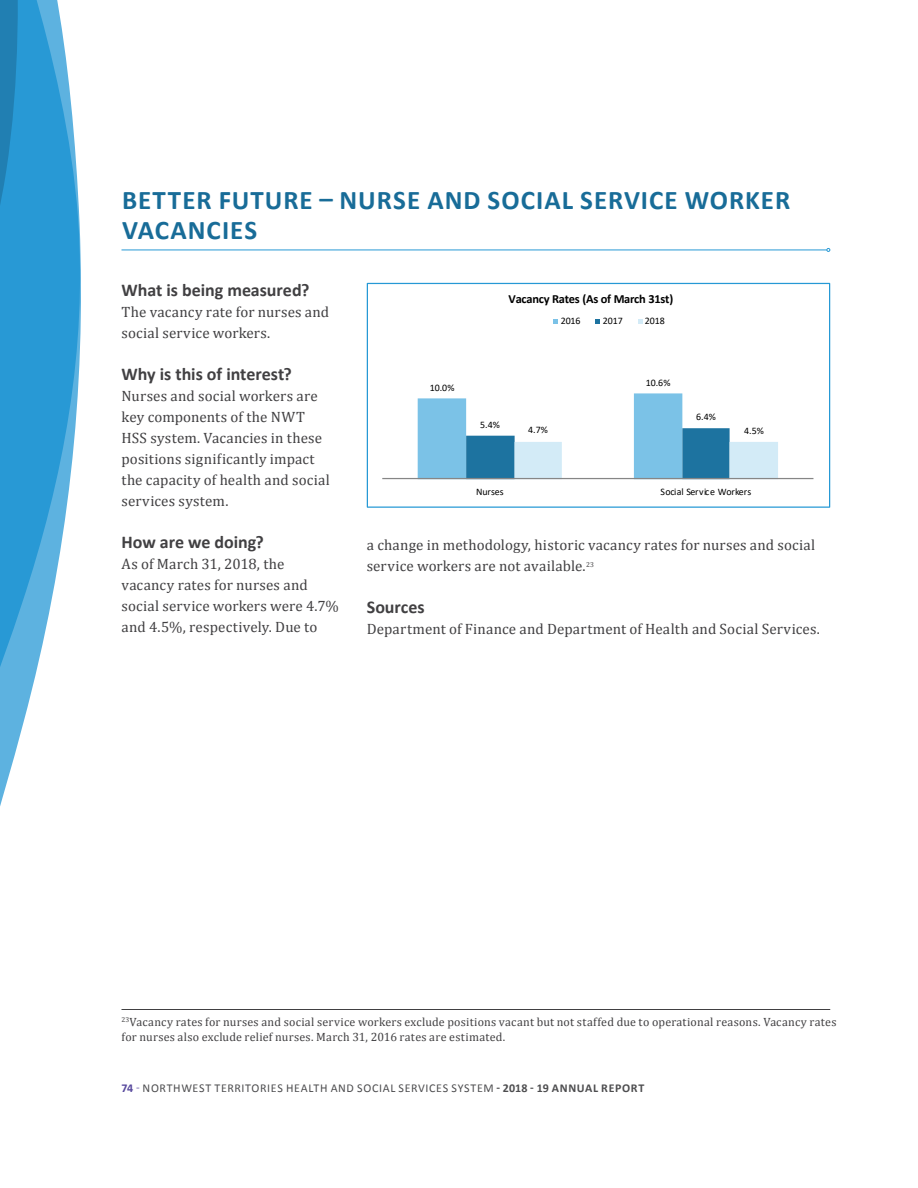
<style>
.page{position:relative;width:918px;height:1188px;background:#fff}
.page>*{position:absolute;margin:0;border:0;box-sizing:border-box;transform-origin:0 0}
.t1{font:700 27px/30px "Calibri";letter-spacing:.035em;color:#186c98}
.t2{font:700 18px "Calibri";color:#414042}
.t3{font:15px/21px "Cambria";letter-spacing:.01em;color:#414042}
.t4{font:700 12.45px "Calibri";letter-spacing:-.02em;color:#000}
.t5{font:12px/15px "Cambria";letter-spacing:.02em;color:#414042}
.t6{font:12px "Calibri";letter-spacing:.055em;color:#4d4d4f}
.t7{font:9.9px "Calibri";letter-spacing:-.005em;color:#000}
.s1{font-weight:700;color:#57489d}
.s2{color:#6b5da8}
.s3{font-weight:700}
</style>
<div class="page">
<svg style="left:418px;top:393px;width:360px;height:85px"></svg>
<hr style="left:382px;top:478px;width:431px;height:1px;background:#868686">
<svg style="left:553px;top:319px;width:5px;height:5px"></svg>
<svg style="left:595px;top:319px;width:5px;height:5px"></svg>
<svg style="left:638px;top:319px;width:5px;height:5px"></svg>
<div style="left:367px;top:283px;width:463px;height:225px;border:1px solid #2699d5"></div>
<hr style="left:122px;top:250px;width:705px;height:1px;background:#2899d5">
<svg style="left:826px;top:248px;width:4px;height:4px"></svg>
<hr style="left:122px;top:1009px;width:708px;height:1px;background:#414042">
<svg style="left:0;top:705px;width:28px;height:101px"></svg>
<svg style="left:0;top:0;width:81px;height:705px;fill:#2899d5"></svg>
<svg style="left:0;top:0;width:20px;height:667px;background:#2895ce"></svg>
<h1 class="t1" style="left:122px;top:185px;width:670px">BETTER FUTURE – NURSE AND SOCIAL SERVICE WORKER<br>VACANCIES</h1>
<p class="t2" style="left:122px;top:279px;width:190px">What is being measured?</p>
<p class="t3" style="left:122px;top:302px;width:209px">The vacancy rate for nurses and social service workers.</p>
<p class="t2" style="left:122px;top:363px;width:172px">Why is this of interest?</p>
<p class="t3" style="left:122px;top:386px;width:210px">Nurses and social workers are key components of the NWT<br>HSS system. Vacancies in these positions significantly impact the capacity of health and social services system.</p>
<p class="t2" style="left:122px;top:531px;width:144px">How are we doing?</p>
<p class="t3" style="left:122px;top:554px;width:219px">As of March 31, 2018, the vacancy rates for nurses and social service workers were 4.7% and 4.5%, respectively. Due to</p>
<p class="t7" style="left:430px;top:381px;width:26px">10.0%</p>
<p class="t4" style="left:509px;top:290px;width:166px">Vacancy Rates (As of March 31st)</p>
<p class="t7" style="left:561px;top:314px;width:21px">2016</p>
<p class="t7" style="left:603px;top:314px;width:21px">2017</p>
<p class="t7" style="left:645px;top:314px;width:21px">2018</p>
<p class="t7" style="left:480px;top:418px;width:21px">5.4%</p>
<p class="t7" style="left:646px;top:376px;width:26px">10.6%</p>
<p class="t7" style="left:696px;top:409px;width:21px">6.4%</p>
<p class="t7" style="left:528px;top:423px;width:21px">4.7%</p>
<p class="t7" style="left:744px;top:424px;width:21px">4.5%</p>
<p class="t7" style="left:476px;top:485px;width:29px">Nurses</p>
<p class="t7" style="left:661px;top:485px;width:92px">Social Service Workers</p>
<p class="t3" style="left:367px;top:535px;width:450px">a change in methodology, historic vacancy rates for nurses and social service workers are not available.<sup>23</sup></p>
<p class="t2" style="left:367px;top:596px;width:59px">Sources</p>
<p class="t3" style="left:367px;top:619px;width:455px">Department of Finance and Department of Health and Social Services.</p>
<p class="t5" style="left:122px;top:1014px;width:717px"><sup>23</sup>Vacancy rates for nurses and social service workers exclude positions vacant but not staffed due to operational reasons. Vacancy rates for nurses also exclude relief nurses. March 31, 2016 rates are estimated.</p>
<p class="t6" style="left:122px;top:1080px;width:524px"><span class="s1">74</span> <span class="s2">-</span> NORTHWEST TERRITORIES HEALTH AND SOCIAL SERVICES SYSTEM <span class="s3">- 2018 - 19 ANNUAL REPORT</span></p>
</div>
